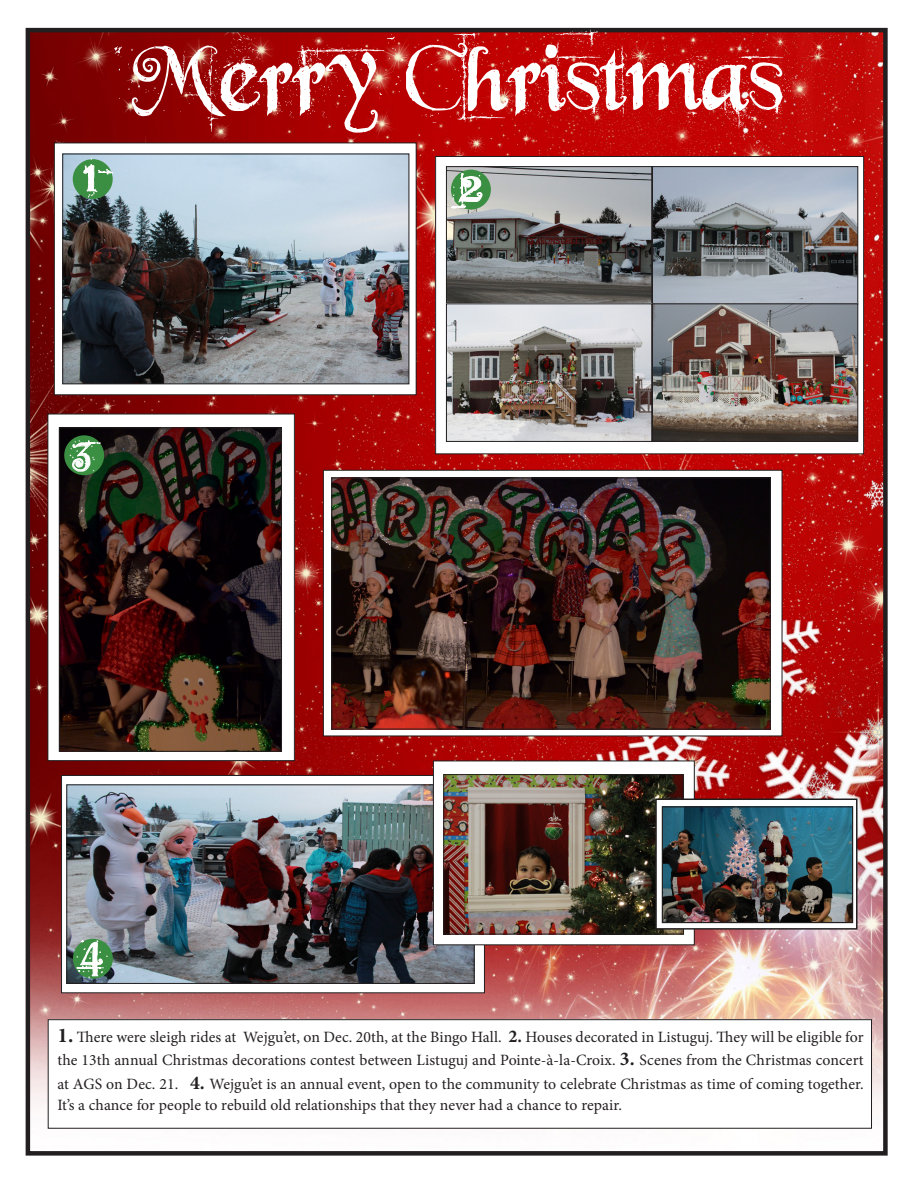
<style>
.page{position:relative;width:918px;height:1188px;background:#fff}
.page>*{position:absolute;margin:0;border:0;box-sizing:border-box;transform-origin:0 0}
.t1{font:103.05px "Beyond Wonderland";letter-spacing:-.005em;color:#fff}
.t2{font:55.65px "Beyond Wonderland";color:#fff}
.t3{font:44.85px "Beyond Wonderland";color:#fff}
.t4{font:15.75px/23.4px "Minion Pro";color:#231f20;text-align:justify}
.s1{font-weight:700;font-size:21px}
.s2{font-weight:700;font-size:18px}
.s3{font-weight:700;font-size:19.5px}
</style>
<div class="page">
<img style="left:31px;top:33px;width:852px;height:1096px">
<div style="left:26px;top:28px;width:862px;height:1128px;border:4px solid #231f20"></div>
<div style="left:48px;top:1020px;width:824px;height:108px;background:#fff"></div>
<div style="left:48px;top:1019px;width:824px;height:110px;border:1px solid #231f20"></div>
<div style="left:54px;top:143px;width:362px;height:252px;background:#fff"></div>
<div style="left:54px;top:143px;width:363px;height:252px;border:1px solid #231f20"></div>
<img style="left:64px;top:156px;width:343px;height:226px">
<div style="left:62px;top:154px;width:347px;height:230px;border:1px solid #231f20"></div>
<div style="left:436px;top:156px;width:428px;height:298px;background:#fff"></div>
<div style="left:435px;top:156px;width:429px;height:298px;border:1px solid #231f20"></div>
<img style="left:448px;top:168px;width:408px;height:272px">
<div style="left:652px;top:166px;width:206px;height:139px;border:1px solid #231f20"></div>
<div style="left:446px;top:166px;width:206px;height:139px;border:1px solid #231f20"></div>
<div style="left:446px;top:303px;width:206px;height:139px;border:1px solid #231f20"></div>
<div style="left:652px;top:303px;width:206px;height:139px;border:1px solid #231f20"></div>
<div style="left:48px;top:414px;width:246px;height:347px;background:#fff"></div>
<div style="left:47px;top:414px;width:248px;height:347px;border:1px solid #231f20"></div>
<img style="left:61px;top:429px;width:219px;height:321px">
<div style="left:59px;top:427px;width:223px;height:325px;border:1px solid #231f20"></div>
<div style="left:323px;top:470px;width:459px;height:266px;background:#fff"></div>
<div style="left:323px;top:470px;width:459px;height:266px;border:1px solid #231f20"></div>
<img style="left:333px;top:480px;width:436px;height:247px">
<div style="left:331px;top:478px;width:440px;height:251px;border:1px solid #231f20"></div>
<div style="left:62px;top:775px;width:422px;height:218px;background:#fff"></div>
<div style="left:61px;top:775px;width:424px;height:218px;border:1px solid #231f20"></div>
<img style="left:68px;top:786px;width:405px;height:196px">
<div style="left:66px;top:784px;width:409px;height:200px;border:1px solid #231f20"></div>
<div style="left:433px;top:761px;width:261px;height:184px;background:#fff"></div>
<div style="left:433px;top:761px;width:262px;height:184px;border:1px solid #231f20"></div>
<img style="left:445px;top:776px;width:237px;height:156px">
<div style="left:443px;top:774px;width:241px;height:160px;border:1px solid #231f20"></div>
<div style="left:73px;top:159px;width:40px;height:40px;background:#3b8f42;border-radius:50%"></div>
<svg style="left:83px;top:158px;width:30px;height:40px"></svg>
<div style="left:73px;top:939px;width:40px;height:40px;background:#3b8f42;border-radius:50%"></div>
<svg style="left:76px;top:940px;width:32px;height:38px"></svg>
<div style="left:64px;top:435px;width:40px;height:40px;background:#3b8f42;border-radius:50%"></div>
<svg style="left:70px;top:440px;width:31px;height:32px"></svg>
<div style="left:451px;top:170px;width:40px;height:40px;background:#3b8f42;border-radius:50%"></div>
<svg style="left:450px;top:173px;width:33px;height:36px"></svg>
<svg style="left:658px;top:802px;width:197px;height:125px"></svg>
<div style="left:655px;top:799px;width:203px;height:131px;border:2px solid #231f20"></div>
<img style="left:664px;top:808px;width:187px;height:113px">
<div style="left:662px;top:806px;width:191px;height:117px;border:1px solid #231f20"></div>
<p class="t1" style="left:133px;top:27px;width:652px">Merry Christmas</p>
<p class="t2" style="left:84px;top:145px;width:13px">1</p>
<p class="t3" style="left:73px;top:427px;width:19px">3</p>
<p class="t2" style="left:81px;top:922px;width:23px">4</p>
<p class="t2" style="left:460px;top:156px;width:24px">2</p>
<p class="t4" style="left:57px;top:1025px;width:808px"><span class="s1">1.</span> There were sleigh rides at Wejgu’et, on Dec. 20th, at the Bingo Hall. <span class="s2">2.</span> Houses decorated in Listuguj. They will be eligible for the 13th annual Christmas decorations contest between Listuguj and Pointe-à-la-Croix. <span class="s3">3.</span> Scenes from the Christmas concert at AGS on Dec. 21. <span class="s3">4.</span> Wejgu’et is an annual event, open to the community to celebrate Christmas as time of coming together.</p>
<p class="t4" style="left:57px;top:1094px;width:566px">It’s a chance for people to rebuild old relationships that they never had a chance to repair.</p>
</div>
